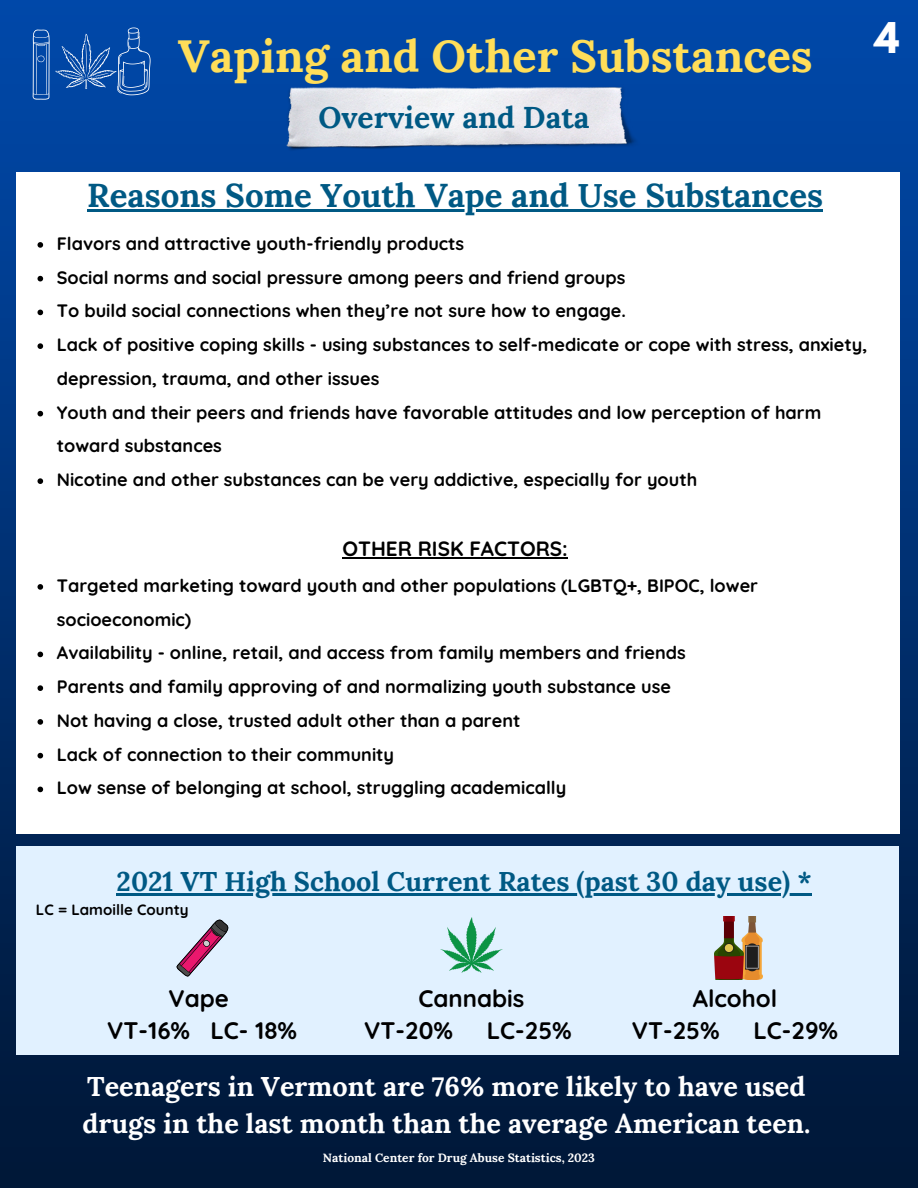
<style>
.page{position:relative;width:918px;height:1188px;background:#fff}
.page>*{position:absolute;margin:0;border:0;box-sizing:border-box;transform-origin:0 0}
.t1{font:700 45px "Lora";color:#ffde59}
.t2{font:700 37.5px "League Spartan";color:#fff}
.t3{font:700 33px "Lora";color:#005984}
.t4{font:700 30px "Lora";color:#005984}
.t5{font:700 27px/37.2px "Lora";color:#fff}
.t6{font:700 27px "Lora";color:#005984}
.t7{font:700 24px/32.7px "Quicksand";color:#000}
.t8{font:700 20.7px "Quicksand";color:#000}
.t9{font:700 18px/33.8px "Quicksand";color:#000}
.t10{font:700 15px "Quicksand";color:#000}
.t11{font:700 12px "Lora";color:#fff}
</style>
<div class="page">
<img style="left:0;top:0;width:918px;height:1188px">
<svg style="left:0;top:24px;width:151px;height:82px;background:#1455ab"></svg>
<img style="left:285px;top:85px;width:357px;height:66px">
<div style="left:16px;top:172px;width:883px;height:662px;background:#fff"></div>
<hr style="left:87px;top:209px;width:736px;height:3px;background:#005984">
<svg style="left:38px;top:242px;width:5px;height:6px"></svg>
<svg style="left:38px;top:276px;width:5px;height:5px"></svg>
<svg style="left:38px;top:310px;width:5px;height:5px"></svg>
<svg style="left:38px;top:343px;width:5px;height:6px"></svg>
<svg style="left:38px;top:411px;width:5px;height:5px"></svg>
<svg style="left:38px;top:478px;width:5px;height:6px"></svg>
<hr style="left:342px;top:557px;width:226px;height:1px;background:#000">
<svg style="left:38px;top:584px;width:5px;height:6px"></svg>
<svg style="left:38px;top:652px;width:5px;height:5px"></svg>
<svg style="left:38px;top:685px;width:5px;height:6px"></svg>
<svg style="left:38px;top:719px;width:5px;height:6px"></svg>
<svg style="left:38px;top:753px;width:5px;height:5px"></svg>
<svg style="left:38px;top:787px;width:5px;height:5px"></svg>
<div style="left:16px;top:846px;width:883px;height:209px;background:#e1f1ff"></div>
<hr style="left:117px;top:893px;width:695px;height:2px;background:#005984">
<svg style="left:177px;top:919px;width:51px;height:57px"></svg>
<img style="left:715px;top:917px;width:47px;height:63px">
<img style="left:441px;top:918px;width:61px;height:55px">
<p class="t1" style="left:178px;top:27px;width:636px">Vaping and Other Substances</p>
<p class="t4" style="left:318px;top:98px;width:273px">Overview and Data</p>
<p class="t2" style="left:874px;top:20px;width:27px">4</p>
<h2 class="t3" style="left:87px;top:174px;width:737px">Reasons Some Youth Vape and Use Substances</h2>
<p class="t9" style="left:57px;top:226px;width:812px">Flavors and attractive youth-friendly products<br>Social norms and social pressure among peers and friend groups<br>To build social connections when they’re not sure how to engage.<br>Lack of positive coping skills - using substances to self-medicate or cope with stress, anxiety, depression, trauma, and other issues<br>Youth and their peers and friends have favorable attitudes and low perception of harm toward substances<br>Nicotine and other substances can be very addictive, especially for youth</p>
<p class="t8" style="left:342px;top:535px;width:227px">OTHER RISK FACTORS:</p>
<p class="t9" style="left:57px;top:568px;width:703px">Targeted marketing toward youth and other populations (LGBTQ+, BIPOC, lower socioeconomic)<br>Availability - online, retail, and access from family members and friends<br>Parents and family approving of and normalizing youth substance use<br>Not having a close, trusted adult other than a parent<br>Lack of connection to their community<br>Low sense of belonging at school, struggling academically</p>
<h2 class="t6" style="left:117px;top:864px;width:697px">2021 VT High School Current Rates (past 30 day use) *</h2>
<p class="t10" style="left:36px;top:900px;width:154px">LC = Lamoille County</p>
<p class="t7" style="left:107px;top:981px;width:191px;text-align:center">Vape<br>VT-16% LC- 18%</p>
<p class="t7" style="left:364px;top:981px;width:162px;text-indent:54px">Cannabis<br>VT-20%</p>
<p class="t7" style="left:487px;top:1014px;width:87px">LC-25%</p>
<h3 class="t7" style="left:632px;top:981px;width:147px;text-indent:61px">Alcohol<br>VT-25%</h3>
<h3 class="t7" style="left:753px;top:1014px;width:86px">LC-29%</h3>
<p class="t5" style="left:82px;top:1068px;width:729px">Teenagers in Vermont are 76% more likely to have used drugs in the last month than the average American teen.</p>
<p class="t11" style="left:323px;top:1150px;width:274px">National Center for Drug Abuse Statistics, 2023</p>
</div>
